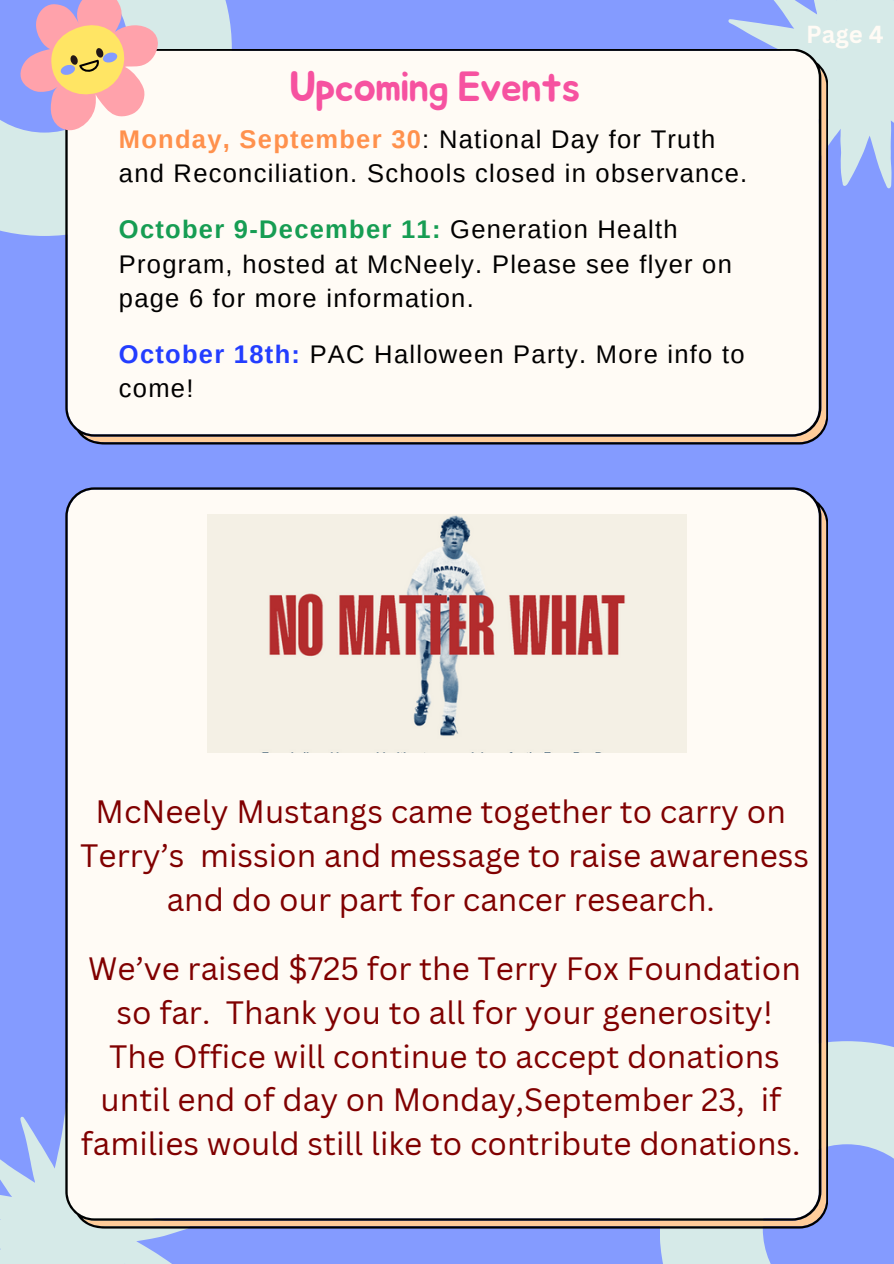
<style>
.page{position:relative;width:894px;height:1264px;background:#fff}
.page>*{position:absolute;margin:0;border:0;box-sizing:border-box;transform-origin:0 0}
.t1{font:42px "Jua";letter-spacing:-.025em;color:#f652a0}
.t2{font:31.5px/43.8px "Canva Sans";color:#800000;text-align:center}
.t3{font:25.5px/34.8px "Arimo";letter-spacing:.05em;color:#000}
.t4{font:700 24px "Canva Sans";color:#fffbf5}
.s1{font-weight:700;color:#ff914d}
.s2{font-weight:700;color:#169d53}
.s3{font-weight:700;color:#233dff}
</style>
<div class="page">
<div style="left:0;top:0;width:893px;height:1263px;background:#849bff"></div>
<div style="left:0;top:0;width:232px;height:236px;background:#d6eae8"></div>
<svg style="left:728px;top:0;width:165px;height:191px"></svg>
<svg style="left:0;top:1114px;width:200px;height:149px"></svg>
<svg style="left:659px;top:1041px;width:234px;height:222px;fill:#d6eae8"></svg>
<div style="left:65px;top:49px;width:762px;height:395px;background:#fffbf5"></div>
<svg style="left:0;top:0;width:181px;height:147px"></svg>
<div style="left:65px;top:487px;width:762px;height:741px;background:#fffbf5"></div>
<img style="left:207px;top:515px;width:479px;height:237px">
<p class="t1" style="left:289px;top:68px;width:292px">Upcoming Events</p>
<h3 class="t3" style="left:119px;top:121px;width:629px"><span class="s1">Monday, September 30</span>: National Day for Truth and Reconciliation. Schools closed in observance.</h3>
<h1 class="t3" style="left:119px;top:211px;width:614px"><span class="s2">October 9-December 11:</span> Generation Health<br>Program, hosted at McNeely. Please see flyer on page 6 for more information.</h1>
<p class="t3" style="left:119px;top:336px;width:627px"><span class="s3">October 18th:</span> PAC Halloween Party. More info to come!</p>
<p class="t4" style="left:806px;top:17px;width:79px">Page 4</p>
<p class="t2" style="left:80px;top:789px;width:730px">McNeely Mustangs came together to carry on<br>Terry’s mission and message to raise awareness and do our part for cancer research.</p>
<p class="t2" style="left:81px;top:945px;width:721px">We’ve raised $725 for the Terry Fox Foundation so far. Thank you to all for your generosity!<br>The Office will continue to accept donations until end of day on Monday,September 23, if families would still like to contribute donations.</p>
</div>
